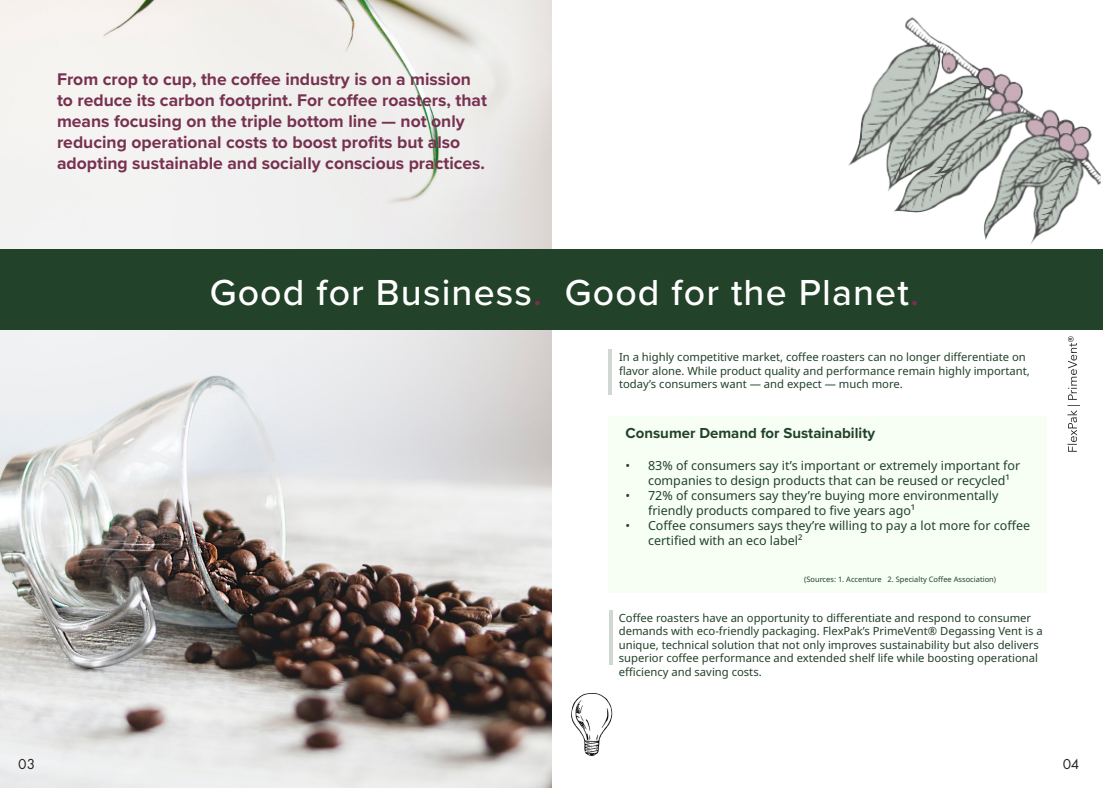
<style>
.page{position:relative;width:1103px;height:788px;background:#fff}
.page>*{position:absolute;margin:0;border:0;box-sizing:border-box;transform-origin:0 0}
.t1{font:500 37.5px "Proxima Nova";letter-spacing:.03em;color:#fff}
.t2{font:700 17.5px/21px "Proxima Nova";color:#783150}
.t3{font:700 15px "Proxima Nova";color:#224229}
.t4{font:15px "Futura PT";color:#231f20}
.t5{font:12.5px/15px "Noto Sans";color:#224229}
.t6{font:11.25px/13.5px "Noto Sans";color:#224229}
.t7{font:7.5px "Noto Sans";color:#224229}
.s1{color:#782f50}
</style>
<div class="page">
<img style="left:0;top:0;width:551px;height:788px">
<div style="left:0;top:249px;width:1102px;height:81px;background:#224229"></div>
<hr style="left:608px;top:349px;width:4px;height:45px;background:#d1d7d2">
<img style="left:848px;top:17px;width:253px;height:228px">
<div style="left:608px;top:417px;width:438px;height:176px;background:#f7fff5"></div>
<img style="left:571px;top:693px;width:42px;height:63px">
<hr style="left:609px;top:609px;width:4px;height:55px;background:#d1d7d2">
<svg style="left:1067px;top:336px;width:13px;height:115px"></svg>
<p class="t2" style="left:57px;top:68px;width:431px">From crop to cup, the coffee industry is on a mission to reduce its carbon footprint. For coffee roasters, that means focusing on the triple bottom line — not only reducing operational costs to boost profits but also adopting sustainable and socially conscious practices.</p>
<p class="t4" style="left:18px;top:754px;width:19px">03</p>
<p class="t1" style="left:210px;top:264px;width:710px">Good for Business<span class="s1">.</span> Good for the Planet<span class="s1">.</span></p>
<p class="t6" style="left:619px;top:351px;width:412px">In a highly competitive market, coffee roasters can no longer differentiate on flavor alone. While product quality and performance remain highly important, today’s consumers want — and expect — much more.</p>
<p class="t3" style="left:625px;top:421px;width:251px">Consumer Demand for Sustainability</p>
<p class="t5" style="left:648px;top:458px;width:373px;text-indent:-22px">• 83% of consumers say it’s important or extremely important for companies to design products that can be reused or recycled¹</p>
<p class="t5" style="left:648px;top:488px;width:352px;text-indent:-22px">• 72% of consumers say they’re buying more environmentally friendly products compared to five years ago¹</p>
<p class="t5" style="left:648px;top:518px;width:383px;text-indent:-22px">• Coffee consumers says they’re willing to pay a lot more for coffee certified with an eco label²</p>
<p class="t7" style="left:804px;top:574px;width:193px">(Sources: 1. Accenture 2. Specialty Coffee Association)</p>
<p class="t6" style="left:619px;top:611px;width:425px">Coffee roasters have an opportunity to differentiate and respond to consumer demands with eco-friendly packaging. FlexPak’s PrimeVent® Degassing Vent is a unique, technical solution that not only improves sustainability but also delivers superior coffee performance and extended shelf life while boosting operational efficiency and saving costs.</p>
<p class="t4" style="left:1062px;top:754px;width:18px">04</p>
</div>
